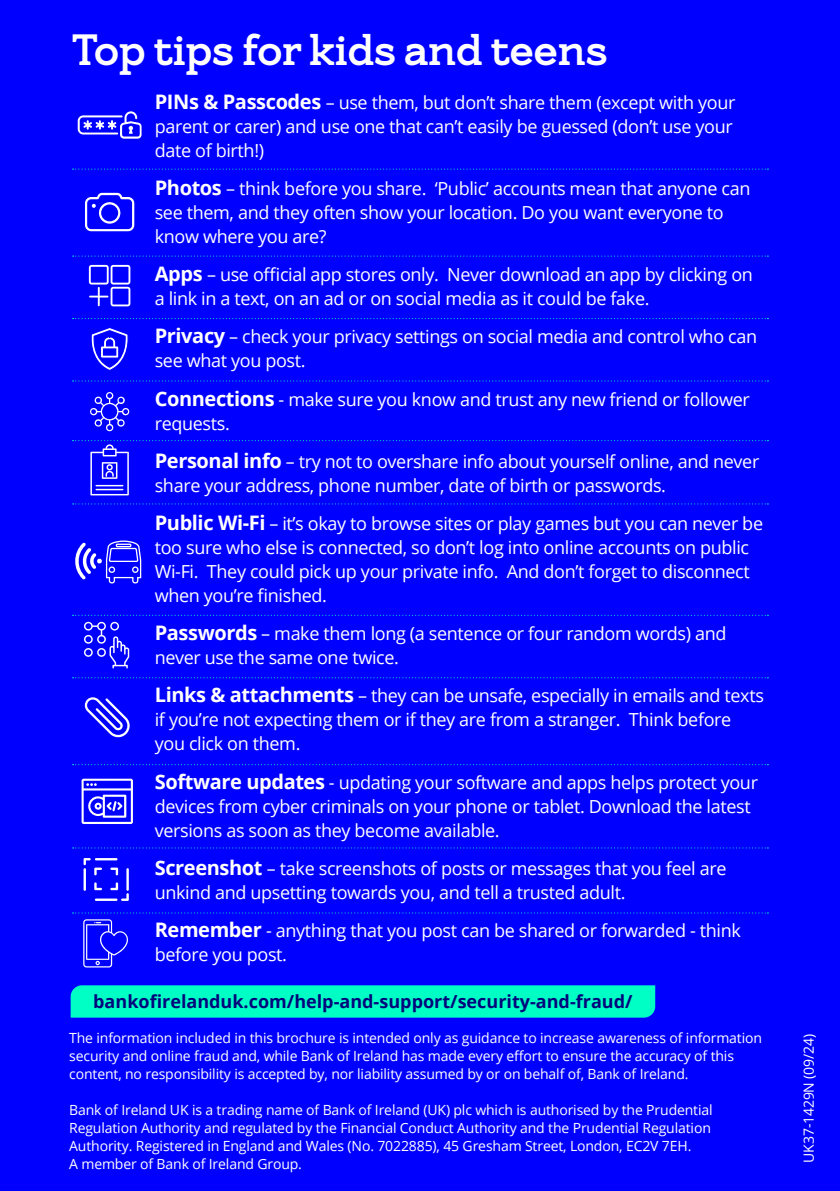
<style>
.page{position:relative;width:840px;height:1191px;background:#fff}
.page>*{position:absolute;margin:0;border:0;box-sizing:border-box;transform-origin:0 0}
.t1{font:700 44px "Bankof Ireland Serif";color:#fff}
.t2{font:18px/24px "Open Sans";letter-spacing:-.02em;color:#fff}
.t3{font:700 18px "Open Sans";color:#00067b}
.t4{font:14px/18px "Open Sans";letter-spacing:-.01em;color:#fff}
.s1{font-weight:700;font-size:20px}
</style>
<div class="page">
<div style="left:0;top:0;width:839px;height:1191px;background:#00f"></div>
<svg style="left:72px;top:169px;width:696px;height:1px"></svg>
<svg style="left:72px;top:256px;width:696px;height:1px"></svg>
<svg style="left:72px;top:318px;width:696px;height:1px"></svg>
<svg style="left:72px;top:380px;width:696px;height:1px"></svg>
<svg style="left:72px;top:503px;width:696px;height:1px"></svg>
<svg style="left:72px;top:615px;width:696px;height:53px"></svg>
<svg style="left:72px;top:677px;width:696px;height:1px"></svg>
<svg style="left:72px;top:764px;width:696px;height:1px"></svg>
<svg style="left:72px;top:847px;width:696px;height:1px"></svg>
<svg style="left:72px;top:912px;width:696px;height:1px"></svg>
<svg style="left:78px;top:111px;width:63px;height:28px"></svg>
<svg style="left:85px;top:192px;width:50px;height:40px"></svg>
<svg style="left:89px;top:265px;width:41px;height:41px"></svg>
<svg style="left:91px;top:328px;width:37px;height:42px"></svg>
<svg style="left:90px;top:392px;width:39px;height:39px"></svg>
<svg style="left:72px;top:440px;width:696px;height:55px"></svg>
<svg style="left:75px;top:540px;width:67px;height:44px"></svg>
<svg style="left:84px;top:697px;width:46px;height:41px"></svg>
<svg style="left:81px;top:778px;width:52px;height:46px"></svg>
<div style="left:71px;top:985px;width:584px;height:32px;background:#00ffc5"></div>
<svg style="left:83px;top:919px;width:45px;height:48px"></svg>
<svg style="left:83px;top:858px;width:19px;height:17px"></svg>
<svg style="left:110px;top:867px;width:8px;height:8px"></svg>
<svg style="left:94px;top:882px;width:8px;height:8px"></svg>
<svg style="left:110px;top:882px;width:19px;height:19px"></svg>
<hr style="left:83px;top:868px;width:3px;height:22px;background:#fff">
<hr style="left:126px;top:868px;width:3px;height:22px;background:#fff">
<hr style="left:95px;top:898px;width:22px;height:3px;background:#fff">
<hr style="left:95px;top:858px;width:22px;height:2px;background:#fff">
<h1 class="t1" style="left:72px;top:25px;width:536px">Top tips for kids and teens</h1>
<p class="t2" style="left:155px;top:90px;width:581px"><span class="s1">PINs &amp; Passcodes</span> – use them, but don’t share them (except with your parent or carer) and use one that can’t easily be guessed (don’t use your date of birth!)</p>
<p class="t2" style="left:155px;top:176px;width:597px"><span class="s1">Photos</span> – think before you share. ‘Public’ accounts mean that anyone can see them, and they often show your location. Do you want everyone to know where you are?</p>
<p class="t2" style="left:155px;top:262px;width:599px"><span class="s1">Apps</span> – use official app stores only. Never download an app by clicking on a link in a text, on an ad or on social media as it could be fake.</p>
<p class="t2" style="left:155px;top:324px;width:603px"><span class="s1">Privacy</span> – check your privacy settings on social media and control who can see what you post.</p>
<p class="t2" style="left:155px;top:386px;width:596px"><span class="s1">Connections</span> - make sure you know and trust any new friend or follower requests.</p>
<p class="t2" style="left:155px;top:449px;width:605px"><span class="s1">Personal info</span> – try not to overshare info about yourself online, and never share your address, phone number, date of birth or passwords.</p>
<p class="t2" style="left:155px;top:511px;width:609px"><span class="s1">Public Wi-Fi</span> – it’s okay to browse sites or play games but you can never be too sure who else is connected, so don’t log into online accounts on public Wi-Fi. They could pick up your private info. And don’t forget to disconnect when you’re finished.</p>
<p class="t2" style="left:155px;top:621px;width:573px"><span class="s1">Passwords</span> – make them long (a sentence or four random words) and never use the same one twice.</p>
<p class="t2" style="left:155px;top:683px;width:610px"><span class="s1">Links &amp; attachments</span> – they can be unsafe, especially in emails and texts if you’re not expecting them or if they are from a stranger. Think before you click on them.</p>
<p class="t2" style="left:155px;top:769px;width:604px"><span class="s1">Software updates</span> - updating your software and apps helps protect your devices from cyber criminals on your phone or tablet. Download the latest versions as soon as they become available.</p>
<p class="t2" style="left:155px;top:855px;width:573px"><span class="s1">Screenshot</span> – take screenshots of posts or messages that you feel are unkind and upsetting towards you, and tell a trusted adult.</p>
<p class="t2" style="left:155px;top:918px;width:587px"><span class="s1">Remember</span> - anything that you post can be shared or forwarded - think before you post.</p>
<p class="t3" style="left:93px;top:989px;width:540px">bankofirelanduk.com/help-and-support/security-and-fraud/</p>
<p class="t4" style="left:69px;top:1028px;width:694px">The information included in this brochure is intended only as guidance to increase awareness of information security and online fraud and, while Bank of Ireland has made every effort to ensure the accuracy of this content, no responsibility is accepted by, nor liability assumed by or on behalf of, Bank of Ireland.</p>
<p class="t4" style="left:69px;top:1100px;width:644px">Bank of Ireland UK is a trading name of Bank of Ireland (UK) plc which is authorised by the Prudential Regulation Authority and regulated by the Financial Conduct Authority and the Prudential Regulation Authority. Registered in England and Wales (No. 7022885), 45 Gresham Street, London, EC2V 7EH.<br>A member of Bank of Ireland Group.</p>
<p class="t4" style="left:798px;top:1162px;width:130px;rotate:-90deg">UK37-1429N (09/24)</p>
</div>
